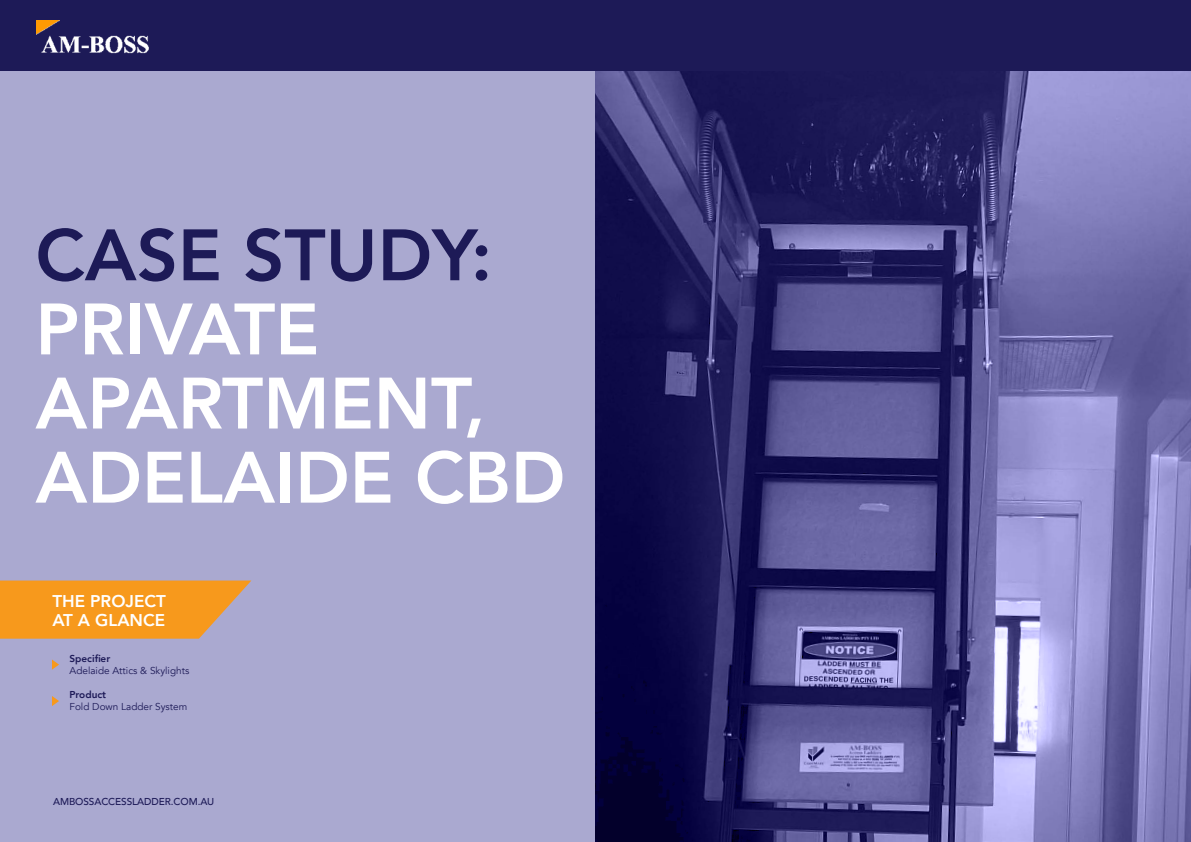
<style>
.page{position:relative;width:1191px;height:842px;background:#fff}
.page>*{position:absolute;margin:0;border:0;box-sizing:border-box;transform-origin:0 0}
.t1{font:800 71.9px/74.1px "Avenir";color:#fff}
.t2{font:800 71.9px "Avenir";color:#1d1a57}
.t3{font:800 17px/19px "Avenir";color:#fff}
.t4{font:10px "Avenir";color:#1d1a57}
.t5{font:500 10px "Avenir";letter-spacing:-.01em;color:#1d1a57}
.t6{font:800 10px "Avenir";color:#1d1a57}
</style>
<div class="page">
<div style="left:0;top:0;width:595px;height:842px;background:#aaa9d0"></div>
<svg style="left:595px;top:71px;width:596px;height:771px;background:#4f4c88"></svg>
<svg style="left:0;top:580px;width:251px;height:59px;background:#ee9a30"></svg>
<div style="left:0;top:0;width:1191px;height:71px;background:#1d1a57"></div>
<img style="left:36px;top:21px;width:113px;height:33px">
<svg style="left:52px;top:659px;width:7px;height:11px"></svg>
<svg style="left:52px;top:696px;width:7px;height:10px"></svg>
<h1 class="t2" style="left:35px;top:199px;width:458px">CASE STUDY:</h1>
<h1 class="t1" style="left:35px;top:292px;width:531px">PRIVATE<br>APARTMENT,<br>ADELAIDE CBD</h1>
<h2 class="t3" style="left:52px;top:591px;width:115px">THE PROJECT<br>AT A GLANCE</h2>
<p class="t6" style="left:69px;top:650px;width:42px">Specifier</p>
<p class="t4" style="left:69px;top:664px;width:121px">Adelaide Attics &amp; Skylights</p>
<p class="t6" style="left:69px;top:686px;width:38px">Product</p>
<p class="t4" style="left:69px;top:700px;width:119px">Fold Down Ladder System</p>
<p class="t5" style="left:53px;top:793px;width:163px">AMBOSSACCESSLADDER.COM.AU</p>
</div>
